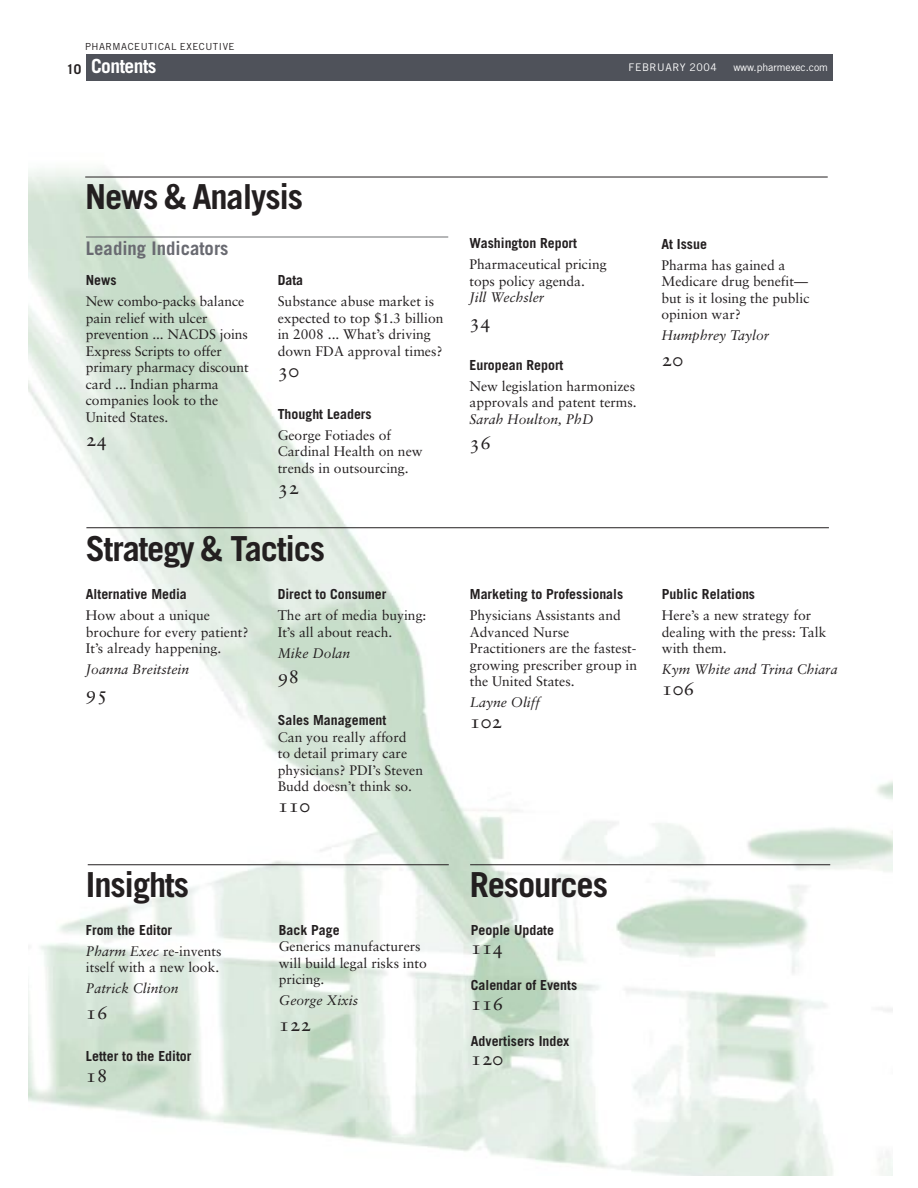
<style>
.page{position:relative;width:918px;height:1188px;background:#fff}
.page>*{position:absolute;margin:0;border:0;box-sizing:border-box;transform-origin:0 0}
.t1{font:700 34.5px "Trade Gothic";letter-spacing:-.035em;color:#231f20}
.t2{font:19.5px "Sabon Roman SC";color:#231f20}
.t3{font:700 19.5px "Trade Gothic";letter-spacing:-.03em;color:#fff}
.t4{font:700 18.75px "Trade Gothic";color:#696a71}
.t5{font:13.8px/16.5px "Sabon";color:#231f20}
.t6{font:700 13.8px "Trade Gothic";color:#231f20}
.t7{font:italic 13.8px "Sabon";color:#231f20}
.t8{font:10.5px "Trade Gothic";letter-spacing:-.005em;color:#fff}
.t9{font:10.5px "Trade Gothic";letter-spacing:.055em;color:#fff}
.t10{font:9.75px "Trade Gothic";letter-spacing:.055em;color:#231f20}
.s1{font-size:13.5px;color:#231f20}
.s2{font-style:italic}
</style>
<div class="page">
<img style="left:29px;top:168px;width:863px;height:1008px">
<div style="left:86px;top:54px;width:747px;height:27px;background:#4f525a"></div>
<hr style="left:85px;top:177px;width:743px;height:1px;background:#231f20">
<hr style="left:470px;top:864px;width:360px;height:1px;background:#231f20">
<hr style="left:88px;top:864px;width:361px;height:1px;background:#231f20">
<hr style="left:86px;top:237px;width:362px;height:1px;background:#6c6e70">
<hr style="left:86px;top:527px;width:743px;height:1px;background:#231f20">
<p class="t10" style="left:85px;top:42px;width:151px">PHARMACEUTICAL EXECUTIVE</p>
<h2 class="t3" style="left:66px;top:59px;width:92px"><span class="s1">10</span> Contents</h2>
<p class="t9" style="left:629px;top:63px;width:90px">FEBRUARY 2004</p>
<p class="t8" style="left:733px;top:63px;width:96px">www.pharmexec.com</p>
<h1 class="t1" style="left:85px;top:184px;width:220px">News &amp; Analysis</h1>
<h3 class="t4" style="left:86px;top:242px;width:144px">Leading Indicators</h3>
<p class="t6" style="left:86px;top:275px;width:32px">News</p>
<p class="t5" style="left:86px;top:294px;width:164px">New combo-packs balance pain relief with ulcer prevention ... NACDS joins<br>Express Scripts to offer primary pharmacy discount card ... Indian pharma companies look to the<br>United States.</p>
<h2 class="t2" style="left:86px;top:431px;width:23px">24</h2>
<p class="t6" style="left:278px;top:275px;width:27px">Data</p>
<p class="t5" style="left:278px;top:294px;width:167px">Substance abuse market is expected to top $1.3 billion in 2008 ... What’s driving down FDA approval times?</p>
<h2 class="t2" style="left:278px;top:362px;width:23px">30</h2>
<p class="t6" style="left:278px;top:409px;width:96px">Thought Leaders</p>
<p class="t5" style="left:278px;top:428px;width:146px">George Fotiades of<br>Cardinal Health on new trends in outsourcing.</p>
<h2 class="t2" style="left:278px;top:479px;width:23px">32</h2>
<h1 class="t1" style="left:86px;top:536px;width:241px">Strategy &amp; Tactics</h1>
<p class="t6" style="left:86px;top:589px;width:102px">Alternative Media</p>
<p class="t5" style="left:86px;top:608px;width:164px">How about a unique brochure for every patient?<br>It’s already happening.</p>
<p class="t7" style="left:86px;top:664px;width:105px">Joanna Breitstein</p>
<h2 class="t2" style="left:86px;top:685px;width:23px">95</h2>
<h1 class="t1" style="left:86px;top:872px;width:105px">Insights</h1>
<p class="t6" style="left:86px;top:925px;width:88px">From the Editor</p>
<p class="t5" style="left:86px;top:944px;width:137px"><span class="s2">Pharm Exec</span> re-invents itself with a new look.</p>
<p class="t7" style="left:86px;top:983px;width:94px">Patrick Clinton</p>
<h2 class="t2" style="left:86px;top:1004px;width:23px">16</h2>
<p class="t6" style="left:86px;top:1051px;width:107px">Letter to the Editor</p>
<h2 class="t2" style="left:86px;top:1067px;width:23px">18</h2>
<p class="t6" style="left:278px;top:589px;width:110px">Direct to Consumer</p>
<p class="t5" style="left:278px;top:608px;width:150px">The art of media buying:<br>It’s all about reach.</p>
<p class="t7" style="left:278px;top:647px;width:74px">Mike Dolan</p>
<h2 class="t2" style="left:278px;top:668px;width:23px">98</h2>
<p class="t6" style="left:278px;top:715px;width:110px">Sales Management</p>
<p class="t5" style="left:278px;top:730px;width:147px">Can you really afford<br>to detail primary care physicians? PDI’s Steven<br>Budd doesn’t think so.</p>
<h2 class="t2" style="left:278px;top:797px;width:34px">110</h2>
<p class="t6" style="left:279px;top:925px;width:62px">Back Page</p>
<p class="t5" style="left:279px;top:939px;width:150px">Generics manufacturers will build legal risks into pricing.</p>
<p class="t7" style="left:279px;top:995px;width:81px">George Xixis</p>
<h2 class="t2" style="left:279px;top:1016px;width:34px">122</h2>
<p class="t6" style="left:469px;top:238px;width:109px">Washington Report</p>
<p class="t5" style="left:469px;top:257px;width:139px">Pharmaceutical pricing tops policy agenda.</p>
<p class="t7" style="left:469px;top:292px;width:76px">Jill Wechsler</p>
<h2 class="t2" style="left:469px;top:313px;width:23px">34</h2>
<p class="t6" style="left:469px;top:360px;width:96px">European Report</p>
<p class="t5" style="left:469px;top:379px;width:169px">New legislation harmonizes approvals and patent terms.</p>
<p class="t7" style="left:469px;top:413px;width:126px">Sarah Houlton, PhD</p>
<h2 class="t2" style="left:469px;top:434px;width:23px">36</h2>
<p class="t6" style="left:662px;top:239px;width:47px">At Issue</p>
<p class="t5" style="left:662px;top:258px;width:150px">Pharma has gained a<br>Medicare drug benefit— but is it losing the public opinion war?</p>
<p class="t7" style="left:662px;top:330px;width:109px">Humphrey Taylor</p>
<h2 class="t2" style="left:662px;top:351px;width:23px">20</h2>
<p class="t6" style="left:470px;top:589px;width:155px">Marketing to Professionals</p>
<p class="t5" style="left:470px;top:608px;width:169px">Physicians Assistants and<br>Advanced Nurse<br>Practitioners are the fastest&shy;growing prescriber group in the United States.</p>
<p class="t7" style="left:470px;top:697px;width:72px">Layne Oliff</p>
<h2 class="t2" style="left:470px;top:714px;width:34px">102</h2>
<p class="t6" style="left:662px;top:589px;width:95px">Public Relations</p>
<p class="t5" style="left:662px;top:608px;width:166px">Here’s a new strategy for dealing with the press: Talk with them.</p>
<p class="t7" style="left:662px;top:664px;width:177px">Kym White and Trina Chiara</p>
<h2 class="t2" style="left:662px;top:681px;width:34px">106</h2>
<h1 class="t1" style="left:470px;top:872px;width:140px">Resources</h1>
<p class="t6" style="left:471px;top:925px;width:85px">People Update</p>
<h2 class="t2" style="left:471px;top:939px;width:34px">114</h2>
<p class="t6" style="left:471px;top:980px;width:108px">Calendar of Events</p>
<h2 class="t2" style="left:471px;top:995px;width:34px">116</h2>
<p class="t6" style="left:471px;top:1036px;width:100px">Advertisers Index</p>
<h2 class="t2" style="left:471px;top:1050px;width:34px">120</h2>
</div>
